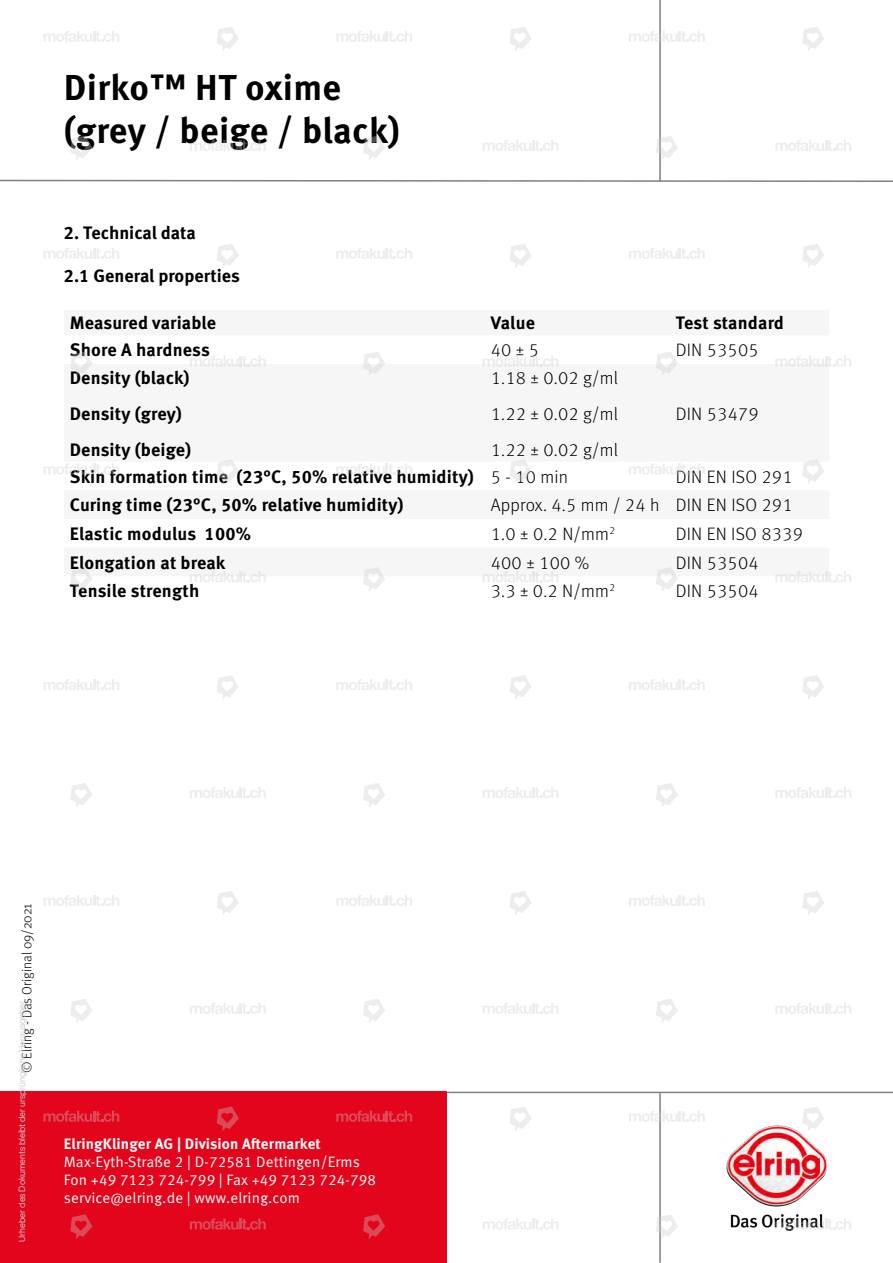
<style>
.page{position:relative;width:893px;height:1263px;background:#fff}
.page>*{position:absolute;margin:0;border:0;box-sizing:border-box;transform-origin:0 0}
.t1{font:700 36px/43.2px "Meta Pro";letter-spacing:.01em;color:#000}
.t2{font:700 18px/36px "Meta Pro";letter-spacing:.01em;color:#000}
.t3{font:300 18px/36px "Meta Pro";letter-spacing:.01em;color:#000;text-align:justify}
.t4{font:15px/18px "Meta Pro Norm";letter-spacing:.01em;color:#fff}
.t5{font:700 15px "Meta Pro";letter-spacing:.01em;color:#fff}
.t6{font:300 13.5px "Meta Pro";color:#000}
.t7{font:9px "Helvetica Now Display";color:#ccc}
.s1{font-weight:300}
</style>
<div class="page">
<hr style="left:659px;top:0;width:2px;height:182px;background:#808080">
<svg style="left:0;top:179px;width:893px;height:3px"></svg>
<hr style="left:659px;top:1093px;width:2px;height:170px;background:#808080">
<div style="left:0;top:1092px;width:446px;height:171px;background:#e3051b"></div>
<hr style="left:446px;top:1092px;width:447px;height:1px;background:#808080">
<img style="left:727px;top:1126px;width:100px;height:104px">
<svg style="left:190px;top:1218px;width:76px;height:11px"></svg>
<svg style="left:70px;top:1214px;width:22px;height:25px"></svg>
<svg style="left:483px;top:1218px;width:75px;height:11px"></svg>
<svg style="left:363px;top:1214px;width:22px;height:25px"></svg>
<svg style="left:775px;top:1218px;width:76px;height:11px"></svg>
<svg style="left:656px;top:1214px;width:22px;height:25px"></svg>
<svg style="left:43px;top:1110px;width:76px;height:12px"></svg>
<svg style="left:217px;top:1106px;width:22px;height:25px"></svg>
<svg style="left:190px;top:1003px;width:76px;height:11px"></svg>
<svg style="left:71px;top:999px;width:21px;height:24px"></svg>
<svg style="left:336px;top:1110px;width:76px;height:12px"></svg>
<svg style="left:510px;top:1107px;width:21px;height:24px"></svg>
<svg style="left:483px;top:1003px;width:75px;height:11px"></svg>
<svg style="left:363px;top:999px;width:22px;height:24px"></svg>
<svg style="left:629px;top:1110px;width:76px;height:12px"></svg>
<svg style="left:802px;top:1107px;width:22px;height:24px"></svg>
<svg style="left:775px;top:1003px;width:76px;height:11px"></svg>
<svg style="left:656px;top:999px;width:22px;height:23px"></svg>
<svg style="left:44px;top:895px;width:75px;height:11px"></svg>
<svg style="left:217px;top:891px;width:22px;height:24px"></svg>
<svg style="left:190px;top:787px;width:76px;height:11px"></svg>
<svg style="left:71px;top:783px;width:21px;height:24px"></svg>
<svg style="left:336px;top:895px;width:76px;height:11px"></svg>
<svg style="left:510px;top:891px;width:21px;height:24px"></svg>
<svg style="left:483px;top:787px;width:75px;height:11px"></svg>
<svg style="left:363px;top:783px;width:22px;height:24px"></svg>
<svg style="left:629px;top:895px;width:76px;height:11px"></svg>
<svg style="left:802px;top:891px;width:22px;height:24px"></svg>
<svg style="left:775px;top:787px;width:76px;height:11px"></svg>
<svg style="left:656px;top:783px;width:22px;height:24px"></svg>
<svg style="left:44px;top:679px;width:75px;height:11px"></svg>
<svg style="left:217px;top:675px;width:21px;height:24px"></svg>
<svg style="left:190px;top:571px;width:76px;height:11px"></svg>
<svg style="left:71px;top:567px;width:21px;height:24px"></svg>
<svg style="left:336px;top:679px;width:76px;height:11px"></svg>
<svg style="left:510px;top:675px;width:21px;height:24px"></svg>
<svg style="left:483px;top:571px;width:76px;height:11px"></svg>
<svg style="left:363px;top:567px;width:22px;height:24px"></svg>
<svg style="left:629px;top:679px;width:76px;height:11px"></svg>
<svg style="left:802px;top:675px;width:22px;height:24px"></svg>
<svg style="left:775px;top:571px;width:76px;height:11px"></svg>
<svg style="left:656px;top:567px;width:22px;height:24px"></svg>
<svg style="left:44px;top:463px;width:75px;height:12px"></svg>
<svg style="left:217px;top:459px;width:22px;height:24px"></svg>
<svg style="left:190px;top:356px;width:76px;height:11px"></svg>
<svg style="left:70px;top:352px;width:22px;height:24px"></svg>
<svg style="left:336px;top:463px;width:76px;height:12px"></svg>
<svg style="left:510px;top:459px;width:21px;height:25px"></svg>
<svg style="left:483px;top:356px;width:76px;height:11px"></svg>
<svg style="left:363px;top:352px;width:22px;height:24px"></svg>
<svg style="left:629px;top:463px;width:76px;height:12px"></svg>
<svg style="left:802px;top:459px;width:22px;height:25px"></svg>
<svg style="left:775px;top:356px;width:76px;height:11px"></svg>
<svg style="left:656px;top:352px;width:22px;height:24px"></svg>
<svg style="left:44px;top:248px;width:75px;height:11px"></svg>
<svg style="left:217px;top:244px;width:22px;height:24px"></svg>
<svg style="left:190px;top:140px;width:76px;height:11px"></svg>
<svg style="left:71px;top:136px;width:21px;height:24px"></svg>
<svg style="left:336px;top:248px;width:76px;height:11px"></svg>
<svg style="left:510px;top:244px;width:21px;height:24px"></svg>
<svg style="left:483px;top:140px;width:75px;height:11px"></svg>
<svg style="left:363px;top:136px;width:22px;height:24px"></svg>
<svg style="left:629px;top:248px;width:76px;height:11px"></svg>
<svg style="left:802px;top:244px;width:22px;height:24px"></svg>
<svg style="left:775px;top:140px;width:76px;height:11px"></svg>
<svg style="left:656px;top:136px;width:22px;height:25px"></svg>
<svg style="left:44px;top:31px;width:75px;height:11px"></svg>
<svg style="left:217px;top:27px;width:22px;height:24px"></svg>
<svg style="left:336px;top:31px;width:76px;height:11px"></svg>
<svg style="left:510px;top:27px;width:21px;height:24px"></svg>
<svg style="left:629px;top:31px;width:76px;height:11px"></svg>
<svg style="left:802px;top:27px;width:22px;height:24px"></svg>
<h1 class="t1" style="left:64px;top:63px;width:338px">Dirko™ HT oxime (grey / beige / black)</h1>
<p class="t2" style="left:64px;top:214px;width:133px">2. Technical data</p>
<p class="t2" style="left:64px;top:257px;width:178px">2.1 General properties</p>
<p class="t2" style="left:70px;top:304px;width:148px">Measured variable</p>
<p class="t2" style="left:491px;top:304px;width:46px">Value</p>
<p class="t2" style="left:676px;top:304px;width:110px">Test standard</p>
<p class="t2" style="left:70px;top:331px;width:142px">Shore A hardness</p>
<p class="t3" style="left:491px;top:331px;width:50px">40 ± 5</p>
<p class="t3" style="left:676px;top:331px;width:85px">DIN 53505</p>
<p class="t2" style="left:70px;top:358px;width:123px">Density (black)<br>Density (grey)<br>Density (beige)</p>
<p class="t3" style="left:491px;top:358px;width:129px">1.18 ± 0.02 g/ml 1.22 ± 0.02 g/ml 1.22 ± 0.02 g/ml</p>
<p class="t3" style="left:676px;top:394px;width:85px">DIN 53479</p>
<p class="t2" style="left:70px;top:457px;width:500px">Skin formation time (23°C, 50% relative humidity) <span class="s1">5 - 10 min</span></p>
<p class="t3" style="left:676px;top:457px;width:118px">DIN EN ISO 291</p>
<p class="t2" style="left:70px;top:486px;width:335px">Curing time (23°C, 50% relative humidity)</p>
<p class="t3" style="left:491px;top:486px;width:303px">Approx. 4.5 mm / 24 h DIN EN ISO 291</p>
<p class="t2" style="left:70px;top:515px;width:183px">Elastic modulus 100%</p>
<p class="t3" style="left:491px;top:515px;width:126px">1.0 ± 0.2 N/mm<sup>2</sup></p>
<p class="t3" style="left:676px;top:515px;width:129px">DIN EN ISO 8339</p>
<p class="t2" style="left:70px;top:543px;width:157px">Elongation at break</p>
<p class="t3" style="left:491px;top:543px;width:100px">400 ± 100 %</p>
<p class="t3" style="left:676px;top:543px;width:85px">DIN 53504</p>
<p class="t2" style="left:70px;top:572px;width:131px">Tensile strength</p>
<p class="t3" style="left:491px;top:572px;width:126px">3.3 ± 0.2 N/mm<sup>2</sup></p>
<p class="t3" style="left:676px;top:572px;width:85px">DIN 53504</p>
<p class="t6" style="left:17px;top:1073px;width:171px;rotate:-90deg">© Elring - Das Original 09/2021</p>
<p class="t7" style="left:16px;top:1242px;width:243px;rotate:-90deg">Urheber des Dokuments bleibt der ursprüngliche Herausgeber.</p>
<p class="t5" style="left:64px;top:1132px;width:259px">ElringKlinger AG | Division Aftermarket</p>
<p class="t4" style="left:64px;top:1152px;width:314px">Max-Eyth-Straße 2 | D-72581 Dettingen/Erms<br>Fon +49 7123 724-799 | Fax +49 7123 724-798 service@elring.de | www.elring.com</p>
</div>
